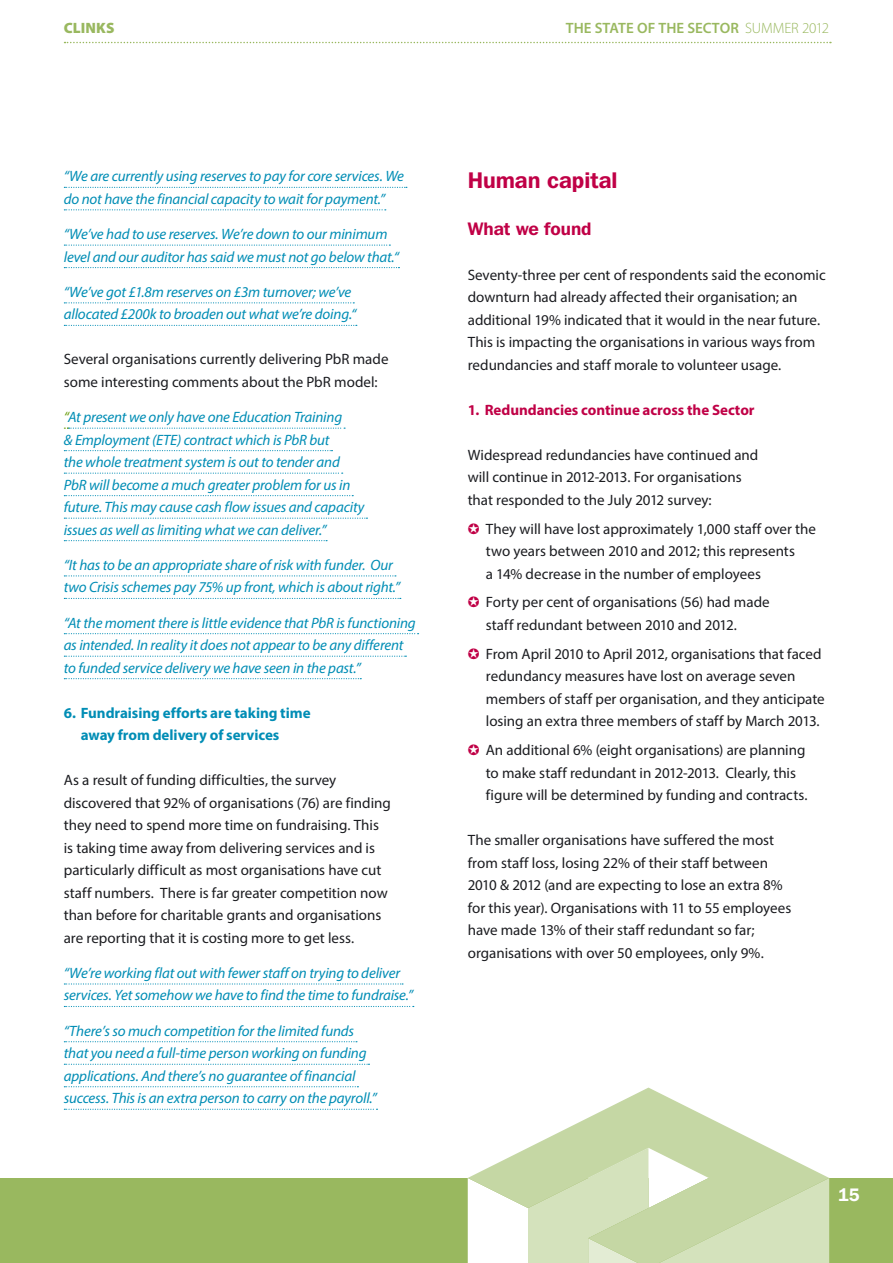
<style>
.page{position:relative;width:893px;height:1263px;background:#fff}
.page>*{position:absolute;margin:0;border:0;box-sizing:border-box;transform-origin:0 0}
.t1{font:600 22.5px "Franklin Gothic IT Cby BT";letter-spacing:-.005em;color:#c00046}
.t2{font:600 18px "Franklin Gothic IT Cby BT";color:#c00046}
.t3{font:600 18px "Franklin Gothic IT Cby BT";color:#fff}
.t4{font:15px/22.5px "Myriad Pro";color:#1b1c20}
.t5{font:italic 15px/22.5px "Myriad Pro";letter-spacing:-.01em;color:#008db5}
.t6{font:700 15px/22.5px "Myriad Pro";letter-spacing:-.005em;color:#008db5}
.t7{font:700 15px "Myriad Pro";letter-spacing:-.005em;color:#c00046}
.t8{font:600 15px "Myriad Pro";letter-spacing:.005em;color:#99b85f}
.t9{font:900 15px "Myriad Pro";letter-spacing:.01em;color:#99b85f}
.s1{font-weight:300}
.s2{color:#6b9e0f}
.s3{color:#c00046}
</style>
<div class="page">
<div style="left:0;top:1178px;width:893px;height:85px;background:#99b85f"></div>
<svg style="left:468px;top:1087px;width:361px;height:176px"></svg>
<svg style="left:65px;top:42px;width:766px;height:1px"></svg>
<svg style="left:64px;top:187px;width:343px;height:1px"></svg>
<svg style="left:64px;top:209px;width:322px;height:1px"></svg>
<svg style="left:64px;top:245px;width:326px;height:1px"></svg>
<svg style="left:64px;top:267px;width:335px;height:1px"></svg>
<svg style="left:64px;top:302px;width:290px;height:1px"></svg>
<svg style="left:64px;top:325px;width:293px;height:1px"></svg>
<svg style="left:64px;top:428px;width:281px;height:1px"></svg>
<svg style="left:64px;top:450px;width:268px;height:1px"></svg>
<svg style="left:64px;top:473px;width:279px;height:1px"></svg>
<svg style="left:64px;top:495px;width:289px;height:1px"></svg>
<svg style="left:64px;top:518px;width:303px;height:1px"></svg>
<svg style="left:64px;top:540px;width:263px;height:1px"></svg>
<svg style="left:64px;top:575px;width:332px;height:1px"></svg>
<svg style="left:64px;top:598px;width:337px;height:1px"></svg>
<svg style="left:64px;top:633px;width:355px;height:1px"></svg>
<svg style="left:64px;top:656px;width:342px;height:1px"></svg>
<svg style="left:64px;top:678px;width:297px;height:1px"></svg>
<svg style="left:64px;top:983px;width:339px;height:1px"></svg>
<svg style="left:64px;top:1006px;width:350px;height:1px"></svg>
<svg style="left:64px;top:1041px;width:293px;height:1px"></svg>
<svg style="left:64px;top:1064px;width:305px;height:1px"></svg>
<svg style="left:64px;top:1086px;width:294px;height:1px"></svg>
<svg style="left:64px;top:1109px;width:313px;height:1px"></svg>
<p class="t9" style="left:64px;top:17px;width:52px">CLINKS</p>
<p class="t8" style="left:566px;top:18px;width:265px">THE STATE OF THE SECTOR <span class="s1">SUMMER 2012</span></p>
<p class="t5" style="left:64px;top:165px;width:342px">“We are currently using reserves to pay for core services. We do not have the financial capacity to wait for payment.”</p>
<p class="t5" style="left:64px;top:223px;width:337px">“We’ve had to use reserves. We’re down to our minimum level and our auditor has said we must not go below that.“</p>
<p class="t5" style="left:64px;top:280px;width:294px">“We’ve got £1.8m reserves on £3m turnover; we’ve allocated £200k to broaden out what we’re doing.“</p>
<p class="t4" style="left:64px;top:348px;width:326px">Several organisations currently delivering PbR made some interesting comments about the PbR model:</p>
<p class="t5" style="left:64px;top:406px;width:302px"><span class="s2">“</span>At present we only have one Education Training<br>&amp; Employment (ETE) contract which is PbR but<br>the whole treatment system is out to tender and PbR will become a much greater problem for us in future. This may cause cash flow issues and capacity issues as well as limiting what we can deliver.”</p>
<p class="t5" style="left:64px;top:553px;width:338px">“It has to be an appropriate share of risk with funder. Our two Crisis schemes pay 75% up front, which is about right.”</p>
<p class="t5" style="left:64px;top:611px;width:353px">“At the moment there is little evidence that PbR is functioning as intended. In reality it does not appear to be any different to funded service delivery we have seen in the past.”</p>
<p class="t6" style="left:81px;top:701px;width:231px;text-indent:-17px">6. Fundraising efforts are taking time away from delivery of services</p>
<p class="t4" style="left:64px;top:769px;width:329px">As a result of funding difficulties, the survey discovered that 92% of organisations (76) are finding they need to spend more time on fundraising. This is taking time away from delivering services and is particularly difficult as most organisations have cut staff numbers. There is far greater competition now than before for charitable grants and organisations are reporting that it is costing more to get less.</p>
<p class="t5" style="left:64px;top:961px;width:351px">“We’re working flat out with fewer staff on trying to deliver services. Yet somehow we have to find the time to fundraise.”</p>
<p class="t5" style="left:64px;top:1019px;width:315px">“There’s so much competition for the limited funds that you need a full-time person working on funding applications. And there’s no guarantee of financial success. This is an extra person to carry on the payroll.”</p>
<h1 class="t1" style="left:468px;top:166px;width:151px">Human capital</h1>
<p class="t2" style="left:468px;top:217px;width:125px">What we found</p>
<p class="t4" style="left:468px;top:263px;width:360px">Seventy-three per cent of respondents said the economic downturn had already affected their organisation; an additional 19% indicated that it would in the near future.<br>This is impacting the organisations in various ways from redundancies and staff morale to volunteer usage.</p>
<p class="t7" style="left:468px;top:400px;width:288px">1. Redundancies continue across the Sector</p>
<p class="t4" style="left:468px;top:443px;width:292px">Widespread redundancies have continued and will continue in 2012-2013. For organisations that responded to the July 2012 survey:</p>
<p class="t4" style="left:486px;top:517px;width:332px;text-indent:-18px"><span class="s3">✪</span> They will have lost approximately 1,000 staff over the two years between 2010 and 2012; this represents<br>a 14% decrease in the number of employees</p>
<p class="t4" style="left:486px;top:591px;width:285px;text-indent:-18px"><span class="s3">✪</span> Forty per cent of organisations (56) had made staff redundant between 2010 and 2012.</p>
<p class="t4" style="left:486px;top:642px;width:340px;text-indent:-18px"><span class="s3">✪</span> From April 2010 to April 2012, organisations that faced redundancy measures have lost on average seven members of staff per organisation, and they anticipate losing an extra three members of staff by March 2013.</p>
<p class="t4" style="left:486px;top:739px;width:323px;text-indent:-18px"><span class="s3">✪</span> An additional 6% (eight organisations) are planning to make staff redundant in 2012-2013. Clearly, this figure will be determined by funding and contracts.</p>
<p class="t4" style="left:468px;top:829px;width:325px">The smaller organisations have suffered the most from staff loss, losing 22% of their staff between 2010 &amp; 2012 (and are expecting to lose an extra 8% for this year). Organisations with 11 to 55 employees have made 13% of their staff redundant so far; organisations with over 50 employees, only 9%.</p>
<p class="t3" style="left:838px;top:1183px;width:23px">15</p>
</div>
